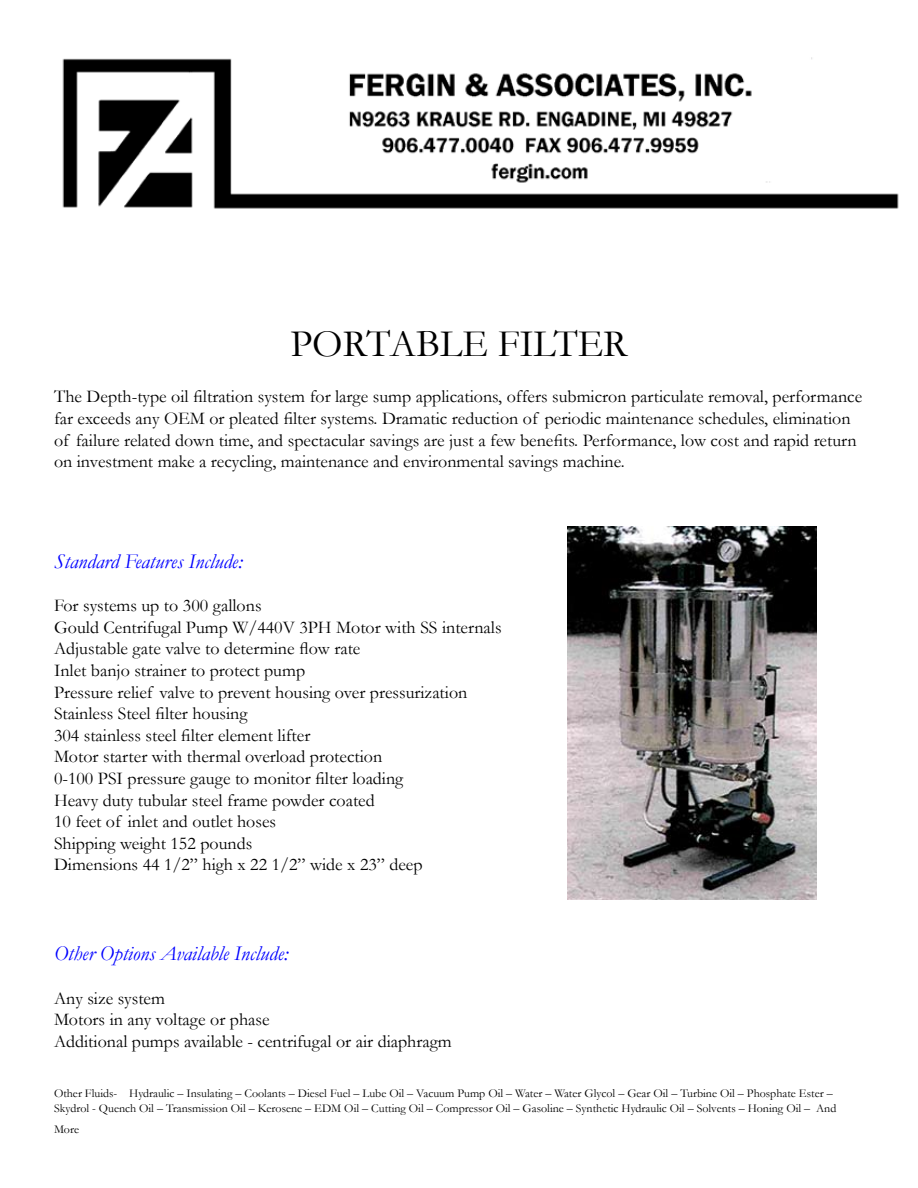
<style>
.page{position:relative;width:918px;height:1188px;background:#fff}
.page>*{position:absolute;margin:0;border:0;box-sizing:border-box;transform-origin:0 0}
.t1{font:39px "Garamond";color:#000}
.t2{font:italic 21px "Garamond";color:#00f}
.t3{font:18px/21.6px "Garamond";color:#000}
.t4{font:12px/14.4px "Garamond";color:#000}
</style>
<div class="page">
<img style="left:62px;top:57px;width:837px;height:152px">
<img style="left:567px;top:526px;width:249px;height:374px">
<h1 class="t1" style="left:290px;top:317px;width:339px">PORTABLE FILTER</h1>
<p class="t3" style="left:54px;top:386px;width:810px">The Depth-type oil filtration system for large sump applications, offers submicron particulate removal, performance far exceeds any OEM or pleated filter systems. Dramatic reduction of periodic maintenance schedules, elimination of failure related down time, and spectacular savings are just a few benefits. Performance, low cost and rapid return on investment make a recycling, maintenance and environmental savings machine.</p>
<p class="t2" style="left:54px;top:547px;width:190px">Standard Features Include:</p>
<p class="t3" style="left:54px;top:594px;width:449px">For systems up to 300 gallons<br>Gould Centrifugal Pump W/440V 3PH Motor with SS internals Adjustable gate valve to determine flow rate<br>Inlet banjo strainer to protect pump<br>Pressure relief valve to prevent housing over pressurization Stainless Steel filter housing<br>304 stainless steel filter element lifter<br>Motor starter with thermal overload protection<br>0-100 PSI pressure gauge to monitor filter loading<br>Heavy duty tubular steel frame powder coated<br>10 feet of inlet and outlet hoses<br>Shipping weight 152 pounds<br>Dimensions 44 1/2” high x 22 1/2” wide x 23” deep</p>
<p class="t2" style="left:54px;top:940px;width:236px">Other Options Available Include:</p>
<p class="t3" style="left:54px;top:987px;width:399px">Any size system<br>Motors in any voltage or phase<br>Additional pumps available - centrifugal or air diaphragm</p>
<p class="t4" style="left:54px;top:1086px;width:784px">Other Fluids- Hydraulic – Insulating – Coolants – Diesel Fuel – Lube Oil – Vacuum Pump Oil – Water – Water Glycol – Gear Oil – Turbine Oil – Phosphate Ester –<br>Skydrol - Quench Oil – Transmission Oil – Kerosene – EDM Oil – Cutting Oil – Compressor Oil – Gasoline – Synthetic Hydraulic Oil – Solvents – Honing Oil – And</p>
<p class="t4" style="left:54px;top:1122px;width:27px">More</p>
</div>
